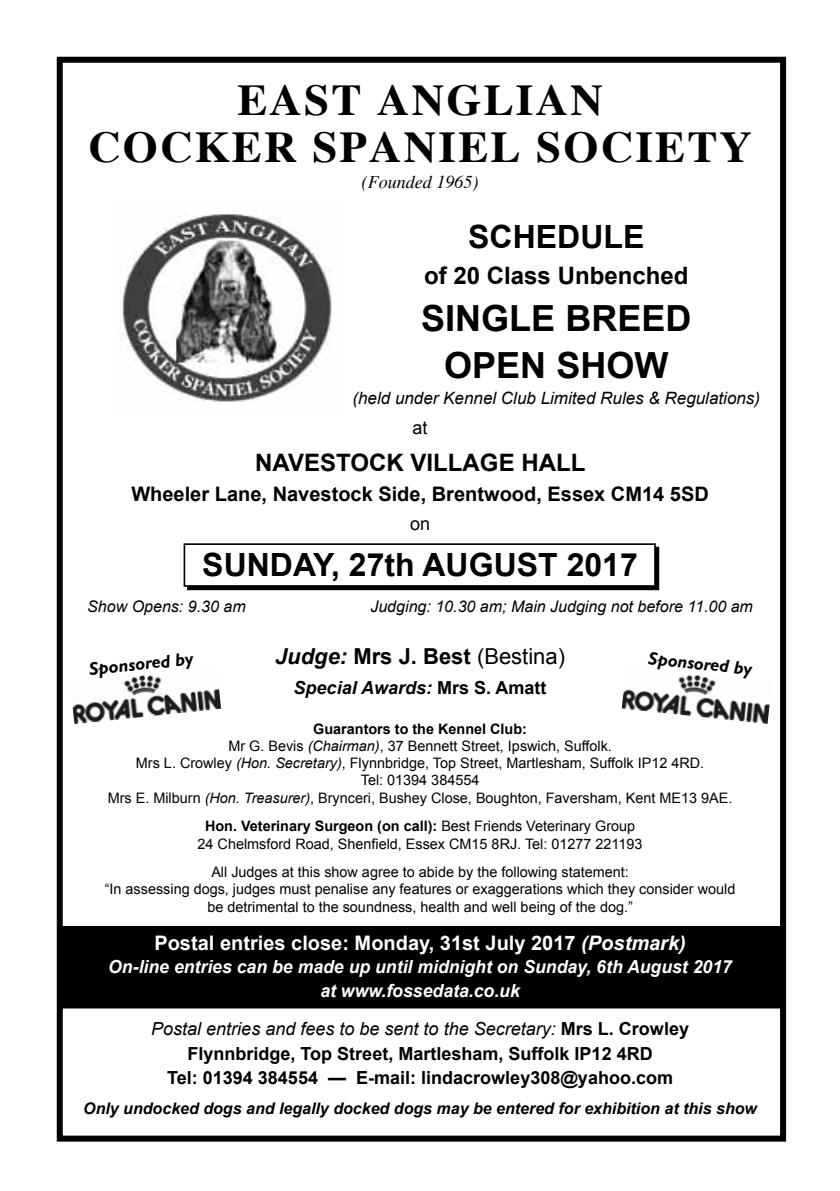
<style>
.page{position:relative;width:840px;height:1191px;background:#fff}
.page>*{position:absolute;margin:0;border:0;box-sizing:border-box;transform-origin:0 0}
.t1{font:700 44px/47.6px "Times";letter-spacing:.05em;color:#000;text-align:center}
.t2{font:700 36px/47.4px "Arial";color:#000;text-align:center}
.t3{font:700 32px "Arial";color:#000}
.t4{font:700 24px "Arial";color:#000}
.t5{font:700 22px "Arial";color:#000}
.t6{font:700 20px "Arial";color:#000}
.t7{font:700 20px "Arial";color:#fff}
.t8{font:700 18px/24.4px "Arial";color:#000;text-align:center}
.t9{font:italic 700 18px/23.2px "Arial";color:#fff;text-align:center}
.t10{font:italic 700 18px "Arial";color:#000}
.t11{font:italic 18px "Times";color:#000}
.t12{font:18px "Arial";color:#000}
.t13{font:italic 700 17.8px "Gill Sans";color:#000}
.t14{font:italic 700 17.6px "Gill Sans";color:#000}
.t15{font:italic 17px "Arial";color:#000}
.t16{font:italic 700 16px "Arial";color:#000}
.t17{font:italic 16px "Arial";color:#000}
.t18{font:14.4px/17.2px "Arial";color:#000;text-align:center}
.s1{font-style:italic}
.s2{font-weight:400}
.s3{font-style:normal}
.s4{font-weight:700}
.s5{font-weight:400;font-style:italic}
</style>
<div class="page">
<div style="left:187px;top:547px;width:472px;height:43px;border:2px solid #000"></div>
<div style="left:184px;top:544px;width:470px;height:42px;background:#fff"></div>
<div style="left:183px;top:543px;width:472px;height:44px;border:2px solid #000"></div>
<div style="left:58px;top:926px;width:726px;height:82px;background:#000"></div>
<div style="left:57px;top:57px;width:728px;height:1084px;border:6px solid #000"></div>
<img style="left:120px;top:214px;width:212px;height:188px">
<img style="left:72px;top:675px;width:149px;height:49px">
<img style="left:621px;top:674px;width:149px;height:50px">
<h1 class="t1" style="left:88px;top:77px;width:665px">EAST ANGLIAN<br>COCKER SPANIEL SOCIETY</h1>
<p class="t11" style="left:361px;top:172px;width:118px">(Founded 1965)</p>
<h3 class="t3" style="left:468px;top:216px;width:177px">SCHEDULE</h3>
<h3 class="t4" style="left:424px;top:259px;width:266px">of 20 Class Unbenched</h3>
<h2 class="t2" style="left:421px;top:296px;width:272px">SINGLE BREED<br>OPEN SHOW</h2>
<p class="t15" style="left:352px;top:387px;width:409px">(held under Kennel Club Limited Rules &amp; Regulations)</p>
<p class="t12" style="left:412px;top:415px;width:17px">at</p>
<h3 class="t4" style="left:255px;top:446px;width:331px">NAVESTOCK VILLAGE HALL</h3>
<h3 class="t6" style="left:131px;top:480px;width:578px">Wheeler Lane, Navestock Side, Brentwood, Essex CM14 5SD</h3>
<p class="t12" style="left:410px;top:512px;width:22px">on</p>
<h3 class="t3" style="left:202px;top:544px;width:437px">SUNDAY, 27th AUGUST 2017</h3>
<p class="t17" style="left:87px;top:596px;width:160px">Show Opens: 9.30 am</p>
<p class="t17" style="left:370px;top:596px;width:384px">Judging: 10.30 am; Main Judging not before 11.00 am</p>
<h3 class="t5" style="left:275px;top:641px;width:291px"><span class="s1">Judge:</span> Mrs J. Best <span class="s2">(Bestina)</span></h3>
<p class="t10" style="left:293px;top:675px;width:254px">Special Awards: <span class="s3">Mrs S. Amatt</span></p>
<p class="t18" style="left:108px;top:720px;width:625px"><span class="s4">Guarantors to the Kennel Club:<br></span>Mr G. Bevis <span class="s1">(Chairman)</span>, 37 Bennett Street, Ipswich, Suffolk.<br>Mrs L. Crowley <span class="s1">(Hon. Secretary)</span>, Flynnbridge, Top Street, Martlesham, Suffolk IP12 4RD.<br>Tel: 01394 384554<br>Mrs E. Milburn <span class="s1">(Hon. Treasurer)</span>, Brynceri, Bushey Close, Boughton, Faversham, Kent ME13 9AE.</p>
<p class="t18" style="left:197px;top:817px;width:446px"><span class="s4">Hon. Veterinary Surgeon (on call):</span> Best Friends Veterinary Group<br>24 Chelmsford Road, Shenfield, Essex CM15 8RJ. Tel: 01277 221193</p>
<p class="t18" style="left:105px;top:863px;width:631px">All Judges at this show agree to abide by the following statement:<br>“In assessing dogs, judges must penalise any features or exaggerations which they consider would be detrimental to the soundness, health and well being of the dog.”</p>
<h3 class="t7" style="left:154px;top:929px;width:532px">Postal entries close: Monday, 31st July 2017 <span class="s1">(Postmark)</span></h3>
<p class="t9" style="left:108px;top:956px;width:625px">On-line entries can be made up until midnight on Sunday, 6th August 2017 at www.fossedata.co.uk</p>
<p class="t8" style="left:151px;top:1017px;width:539px"><span class="s5">Postal entries and fees to be sent to the Secretary:</span> Mrs L. Crowley<br>Flynnbridge, Top Street, Martlesham, Suffolk IP12 4RD<br>Tel: 01394 384554 — E-mail: lindacrowley308@yahoo.com</p>
<p class="t16" style="left:83px;top:1097px;width:675px">Only undocked dogs and legally docked dogs may be entered for exhibition at this show</p>
<p class="t13" style="left:88px;top:659px;width:106px;rotate:-6deg">Sponsored by</p>
<p class="t14" style="left:649px;top:647px;width:106px;rotate:6deg">Sponsored by</p>
</div>
